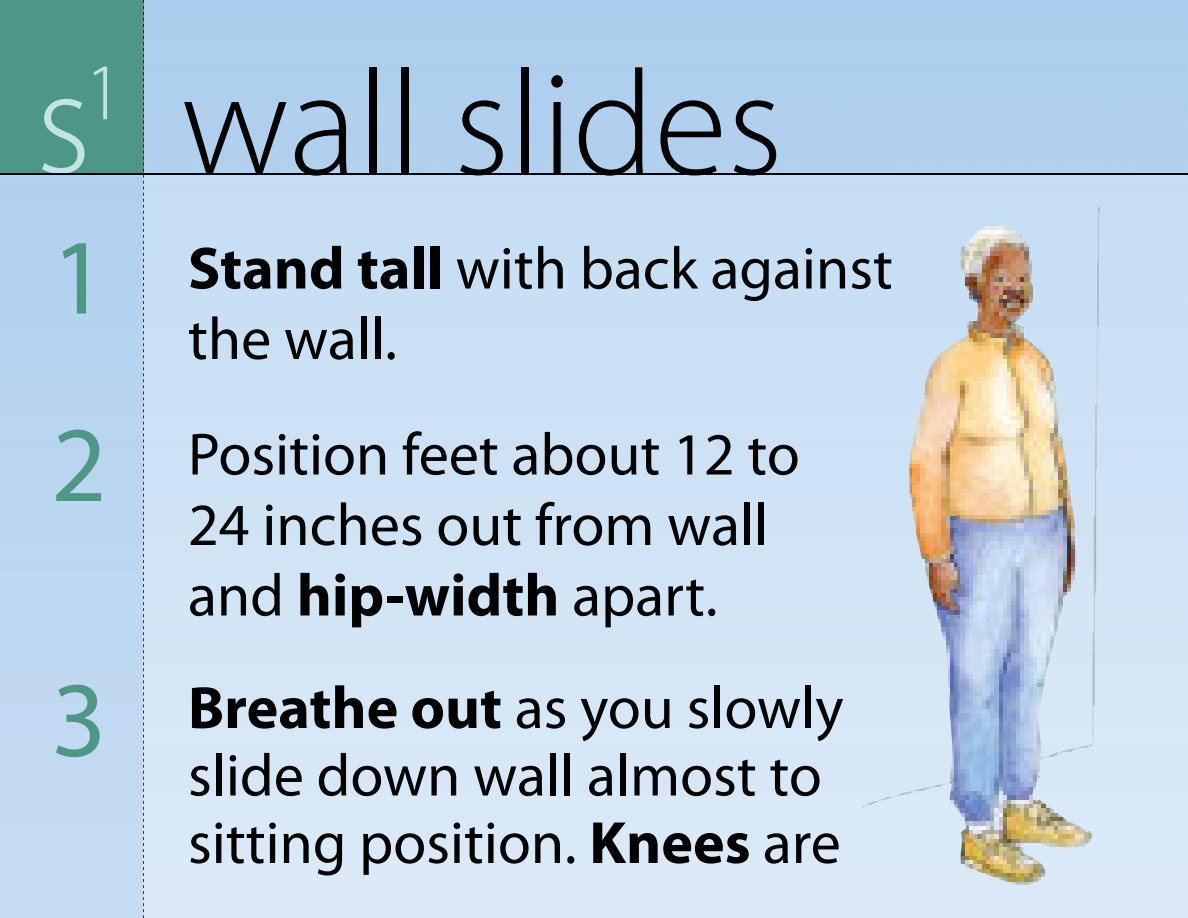
<style>
.page{position:relative;width:1188px;height:918px;background:#fff}
.page>*{position:absolute;margin:0;border:0;box-sizing:border-box;transform-origin:0 0}
.t1{font:300 150px "Myriad Pro";color:#000}
.t2{font:108px "Myriad Pro";color:#4e9787}
.t3{font:300 81px "Myriad Pro";color:#c1e5e2}
.t4{font:60px/70.5px "Myriad Pro";color:#000}
.s1{color:#c1e5e2}
.s2{font-weight:700}
</style>
<div class="page">
<img style="left:0;top:0;width:1188px;height:918px">
<div style="left:0;top:0;width:143px;height:173px;background:#4e9787"></div>
<svg style="left:143px;top:0;width:1px;height:918px"></svg>
<hr style="left:0;top:173px;width:1188px;height:1px;background:#000">
<img style="left:957px;top:206px;width:143px;height:679px">
<img style="left:909px;top:341px;width:48px;height:468px">
<svg style="left:909px;top:466px;width:1px;height:26px"></svg>
<img style="left:862px;top:791px;width:48px;height:17px">
<h3 class="t3" style="left:84px;top:48px;width:41px">1</h3>
<h1 class="t1" style="left:35px;top:42px;width:749px"><span class="s1">s</span> wall slides</h1>
<h2 class="t2" style="left:51px;top:218px;width:57px">1</h2>
<p class="t4" style="left:188px;top:234px;width:706px"><span class="s2">Stand tall</span> with back against the wall.</p>
<h2 class="t2" style="left:51px;top:406px;width:57px">2</h2>
<p class="t4" style="left:188px;top:420px;width:613px">Position feet about 12 to<br>24 inches out from wall and <span class="s2">hip-width</span> apart.</p>
<h2 class="t2" style="left:51px;top:661px;width:57px">3</h2>
<p class="t4" style="left:188px;top:675px;width:657px;line-height:67.5px"><span class="s2">Breathe out</span> as you slowly slide down wall almost to sitting position. <span class="s2">Knees</span> are</p>
</div>
